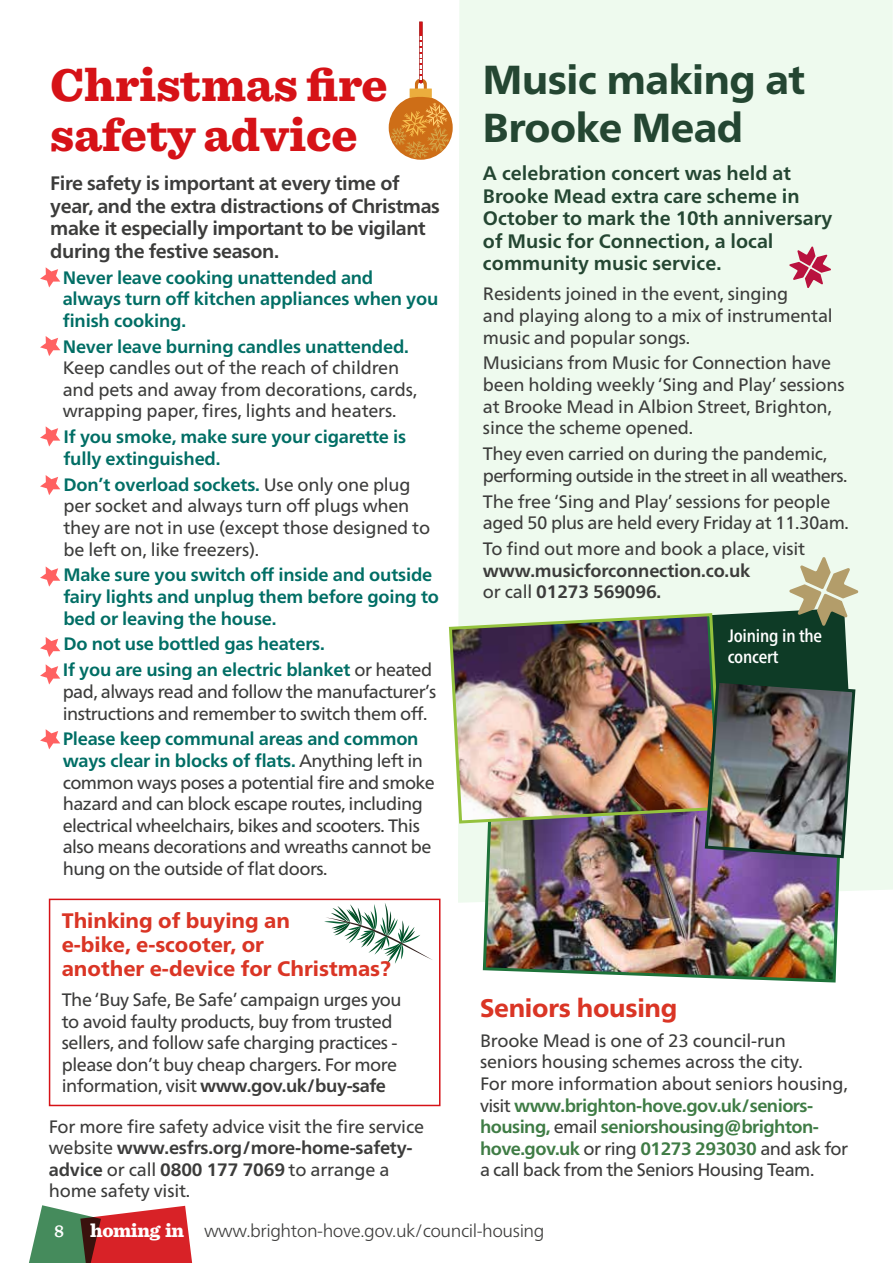
<style>
.page{position:relative;width:893px;height:1263px;background:#fff}
.page>*{position:absolute;margin:0;border:0;box-sizing:border-box;transform-origin:0 0}
.Lead_story_Sbk_30_30{font:900 48px/49.5px "Sentinel";color:#d61217}
.Sub_head_17_19_green{font:800 40.5px/48px "Frutiger Neue LT Pro";letter-spacing:-.01em;color:#244632}
.Small_heading_16_18_col1{font:800 25.5px "Frutiger Neue LT Pro";letter-spacing:-.01em;color:#da3525}
.Main_text_12_14_5_light_black{font:800 21px/24px "Frutiger Neue LT Pro";color:#da3525}
.Big_intro_para_13_15{font:700 19.5px/22.5px "Frutiger Neue LT Pro";color:#244632}
.Big_intro_para_13_15-2{font:700 19.5px/22.5px "Frutiger Neue LT Pro";letter-spacing:-.02em;color:#3c3c3b}
.Main_text_12_14_5_light_black-2{font:18px/21.6px "Frutiger Neue LT Pro";letter-spacing:-.02em;color:#3c3c3b}
.Main_text_12_14_5_light_black-3{font:700 18px/21.6px "Frutiger Neue LT Pro";letter-spacing:-.01em;color:#006e65}
.Main_text_12_14_5_light_black-4{font:700 18px/21.6px "Frutiger Neue LT Pro";letter-spacing:-.01em;color:#3c3c3b}
.Main_text_12_14_5_light_black-5{font:18px/21.6px "Frutiger Neue LT Pro";letter-spacing:-.04em;color:#3c3c3b}
.t1{font:300 18px "Frutiger Neue LT Pro";letter-spacing:-.025em;color:#3c3c3b}
.t2{font:500 condensed 18px/21px "Frutiger Neue LT Pro";letter-spacing:-.01em;color:#fff}
.t3{font:600 18px "Sentinel";color:#fff}
.s1{font-weight:700;color:#006e65}
.s2{font-weight:700}
.s3{font-weight:400}
.s4{font-weight:700;color:#3f7c45}
.s5{font-family:"Sentinel";font-weight:900;font-size:19.5px;color:#fff}
</style>
<div class="page">
<svg style="left:29px;top:1205px;width:164px;height:58px"></svg>
<div style="left:458px;top:0;width:435px;height:903px;background:#eefaee"></div>
<div style="left:49px;top:899px;width:391px;height:207px;background:#fff;border:2px solid #d61217"></div>
<svg style="left:324px;top:903px;width:108px;height:61px"></svg>
<svg style="left:389px;top:22px;width:64px;height:138px"></svg>
<svg style="left:40px;top:267px;width:20px;height:20px"></svg>
<svg style="left:40px;top:336px;width:20px;height:20px"></svg>
<svg style="left:40px;top:426px;width:20px;height:20px"></svg>
<svg style="left:40px;top:475px;width:20px;height:20px"></svg>
<svg style="left:40px;top:566px;width:20px;height:21px"></svg>
<svg style="left:40px;top:637px;width:20px;height:20px"></svg>
<svg style="left:40px;top:664px;width:20px;height:20px"></svg>
<svg style="left:40px;top:729px;width:20px;height:20px"></svg>
<img style="left:481px;top:825px;width:364px;height:158px">
<img style="left:448px;top:611px;width:207px;height:214px">
<img style="left:655px;top:557px;width:203px;height:303px">
<svg style="left:789px;top:246px;width:42px;height:42px;background:#d798a4"></svg>
<p class="Lead_story_Sbk_30_30" style="left:50px;top:58px;width:339px">Christmas fire safety advice</p>
<p class="Big_intro_para_13_15-2" style="left:50px;top:172px;width:391px">Fire safety is important at every time of year, and the extra distractions of Christmas make it especially important to be vigilant during the festive season.</p>
<p class="Main_text_12_14_5_light_black-3" style="left:63px;top:266px;width:377px;text-indent:-12px">• Never leave cooking unattended and<br>always turn off kitchen appliances when you finish cooking.</p>
<p class="Main_text_12_14_5_light_black-2" style="left:63px;top:335px;width:356px;text-indent:-12px"><span class="s1">• Never leave burning candles unattended.<br></span>Keep candles out of the reach of children and pets and away from decorations, cards, wrapping paper, fires, lights and heaters.</p>
<p class="Main_text_12_14_5_light_black-3" style="left:63px;top:426px;width:344px;text-indent:-13px">• If you smoke, make sure your cigarette is fully extinguished.</p>
<p class="Main_text_12_14_5_light_black-2" style="left:63px;top:473px;width:368px;text-indent:-13px"><span class="s1">• Don’t overload sockets.</span> Use only one plug per socket and always turn off plugs when they are not in use (except those designed to be left on, like freezers).</p>
<p class="Main_text_12_14_5_light_black-3" style="left:63px;top:564px;width:377px;text-indent:-13px">• Make sure you switch off inside and outside fairy lights and unplug them before going to bed or leaving the house.</p>
<p class="Main_text_12_14_5_light_black-3" style="left:50px;top:633px;width:276px">• Do not use bottled gas heaters.</p>
<p class="Main_text_12_14_5_light_black-2" style="left:63px;top:659px;width:375px;text-indent:-12px"><span class="s1">• If you are using an electric blanket</span> or heated pad, always read and follow the manufacturer’s instructions and remember to switch them off.</p>
<p class="Main_text_12_14_5_light_black-2" style="left:63px;top:728px;width:373px;text-indent:-12px"><span class="s1">• Please keep communal areas and common ways clear in blocks of flats.</span> Anything left in common ways poses a potential fire and smoke hazard and can block escape routes, including electrical wheelchairs, bikes and scooters. This also means decorations and wreaths cannot be hung on the outside of flat doors.</p>
<p class="Main_text_12_14_5_light_black" style="left:62px;top:908px;width:331px">Thinking of buying an<br>e-bike, e-scooter, or<br>another e-device for Christmas?</p>
<p class="Main_text_12_14_5_light_black-2" style="left:62px;top:989px;width:341px">The ‘Buy Safe, Be Safe’ campaign urges you to avoid faulty products, buy from trusted sellers, and follow safe charging practices - please don’t buy cheap chargers. For more information, visit <span class="s2">www.gov.uk/buy-safe</span></p>
<p class="Main_text_12_14_5_light_black-2" style="left:49px;top:1115px;width:377px">For more fire safety advice visit the fire service website <span class="s2">www.esfrs.org/more-home-safety&shy;advice</span> or call <span class="s2">0800 177 7069</span> to arrange a home safety visit.</p>
<p class="Sub_head_17_19_green" style="left:483px;top:56px;width:324px">Music making at<br>Brooke Mead</p>
<p class="Big_intro_para_13_15" style="left:483px;top:162px;width:351px">A celebration concert was held at<br>Brooke Mead extra care scheme in<br>October to mark the 10th anniversary of Music for Connection, a local community music service.</p>
<p class="Main_text_12_14_5_light_black-2" style="left:483px;top:283px;width:351px">Residents joined in the event, singing<br>and playing along to a mix of instrumental music and popular songs.</p>
<p class="Main_text_12_14_5_light_black-2" style="left:483px;top:352px;width:363px">Musicians from Music for Connection have been holding weekly ‘Sing and Play’ sessions at Brooke Mead in Albion Street, Brighton, since the scheme opened.</p>
<p class="Main_text_12_14_5_light_black-5" style="left:483px;top:443px;width:366px">They even carried on during the pandemic, performing outside in the street in all weathers.</p>
<p class="Main_text_12_14_5_light_black-2" style="left:483px;top:490px;width:367px">The free ‘Sing and Play’ sessions for people aged 50 plus are held every Friday at 11.30am.</p>
<p class="Main_text_12_14_5_light_black-4" style="left:483px;top:538px;width:324px"><span class="s3">To find out more and book a place, visit </span>www.musicforconnection.co.uk<br><span class="s3">or call</span> 01273 569096.</p>
<p class="t2" style="left:728px;top:625px;width:96px">Joining in the concert</p>
<p class="Small_heading_16_18_col1" style="left:480px;top:992px;width:199px">Seniors housing</p>
<p class="Main_text_12_14_5_light_black-2" style="left:480px;top:1029px;width:370px">Brooke Mead is one of 23 council-run<br>seniors housing schemes across the city.<br>For more information about seniors housing, visit <span class="s4">www.brighton-hove.gov.uk/seniors&shy;housing,</span> email <span class="s4">seniorshousing@brighton&shy;hove.gov.uk</span> or ring <span class="s4">01273 293030</span> and ask for a call back from the Seniors Housing Team.</p>
<p class="t3" style="left:54px;top:1217px;width:12px">8</p>
<p class="t1" style="left:90px;top:1219px;width:456px"><span class="s5">homing in</span> www.brighton-hove.gov.uk/council-housing</p>
</div>
